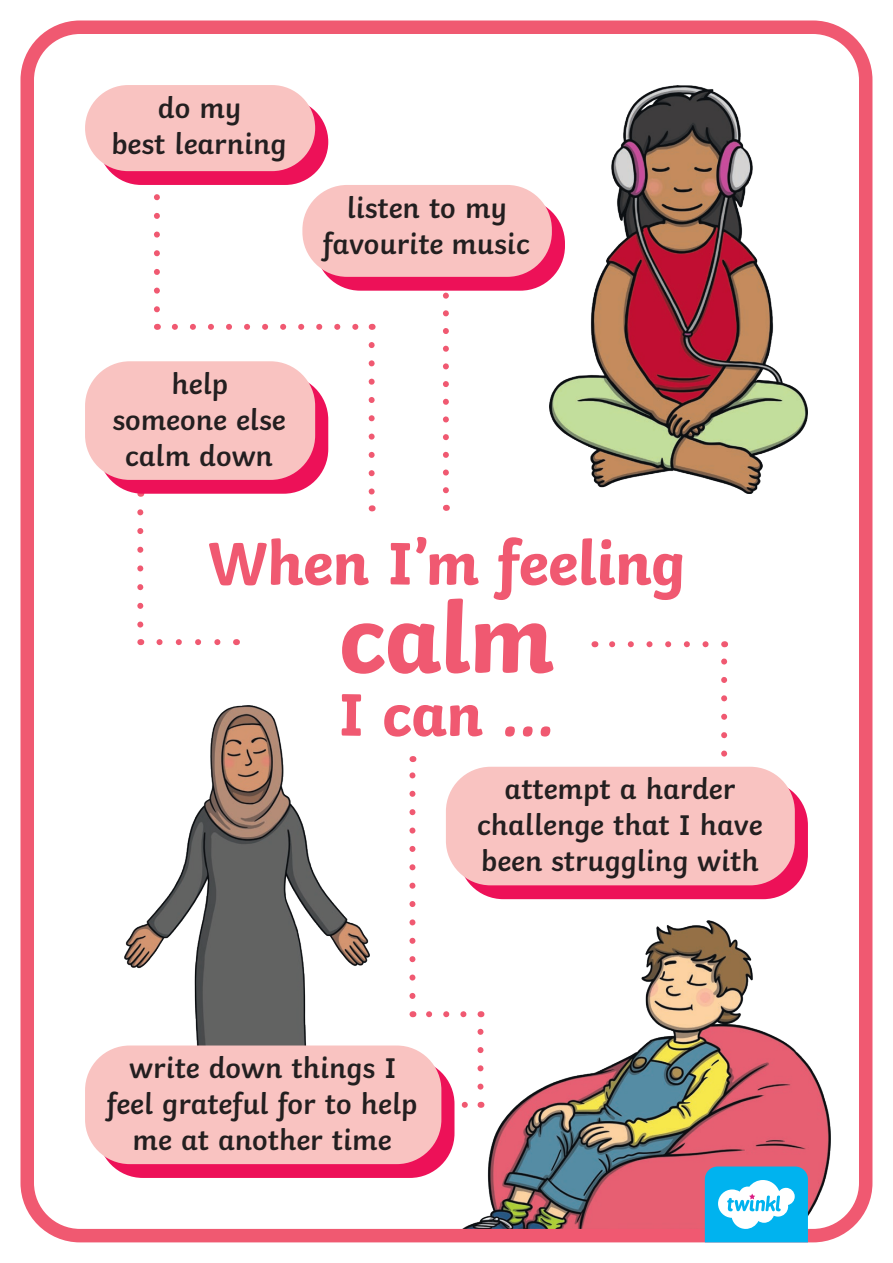
<style>
.page{position:relative;width:893px;height:1263px;background:#fff}
.page>*{position:absolute;margin:0;border:0;box-sizing:border-box;transform-origin:0 0}
.t1{font:700 100.5px "Twinkl";color:#f05971}
.t2{font:700 63px "Twinkl";letter-spacing:-.01em;color:#f05971}
.t3{font:600 30px/36px "Twinkl";color:#231f20;text-align:center}
</style>
<div class="page">
<svg style="left:443px;top:292px;width:6px;height:198px"></svg>
<svg style="left:154px;top:197px;width:6px;height:116px"></svg>
<svg style="left:175px;top:324px;width:184px;height:6px"></svg>
<svg style="left:369px;top:345px;width:6px;height:150px"></svg>
<svg style="left:137px;top:512px;width:6px;height:116px"></svg>
<svg style="left:159px;top:639px;width:62px;height:6px"></svg>
<svg style="left:426px;top:1011px;width:24px;height:6px"></svg>
<svg style="left:409px;top:772px;width:6px;height:224px"></svg>
<svg style="left:721px;top:658px;width:6px;height:109px"></svg>
<svg style="left:609px;top:641px;width:97px;height:6px"></svg>
<img style="left:124px;top:705px;width:246px;height:340px">
<img style="left:550px;top:85px;width:258px;height:409px">
<div style="left:98px;top:99px;width:230px;height:86px;background:#ed1158;border-radius:43px"></div>
<div style="left:98px;top:375px;width:230px;height:119px;background:#ed1158;border-radius:45px"></div>
<div style="left:459px;top:780px;width:349px;height:119px;background:#ed1158;border-radius:45px"></div>
<div style="left:315px;top:199px;width:250px;height:92px;background:#ed1158;border-radius:45px"></div>
<div style="left:98px;top:1059px;width:356px;height:119px;background:#ed1158;border-radius:45px"></div>
<div style="left:85px;top:85px;width:230px;height:86px;background:#f9c3c1;border-radius:43px"></div>
<div style="left:85px;top:361px;width:230px;height:119px;background:#f9c3c1;border-radius:45px"></div>
<div style="left:446px;top:767px;width:349px;height:118px;background:#f9c3c1;border-radius:45px"></div>
<div style="left:302px;top:185px;width:250px;height:92px;background:#f9c3c1;border-radius:45px"></div>
<div style="left:85px;top:1045px;width:356px;height:119px;background:#f9c3c1;border-radius:45px"></div>
<img style="left:454px;top:921px;width:377px;height:306px">
<div style="left:20px;top:20px;width:852px;height:1222px;border:14px solid #f05971;border-radius:53px"></div>
<svg style="left:705px;top:1166px;width:103px;height:76px"></svg>
<p class="t3" style="left:111px;top:87px;width:177px">do my<br>best learning</p>
<p class="t3" style="left:323px;top:187px;width:209px">listen to my favourite music</p>
<p class="t3" style="left:112px;top:363px;width:175px">help someone else calm down</p>
<p class="t2" style="left:208px;top:511px;width:479px">When I’m feeling</p>
<p class="t1" style="left:339px;top:555px;width:217px">calm</p>
<p class="t2" style="left:338px;top:662px;width:218px">I can …</p>
<p class="t3" style="left:477px;top:768px;width:287px">attempt a harder challenge that I have been struggling with</p>
<p class="t3" style="left:107px;top:1047px;width:312px">write down things I feel grateful for to help me at another time</p>
</div>
